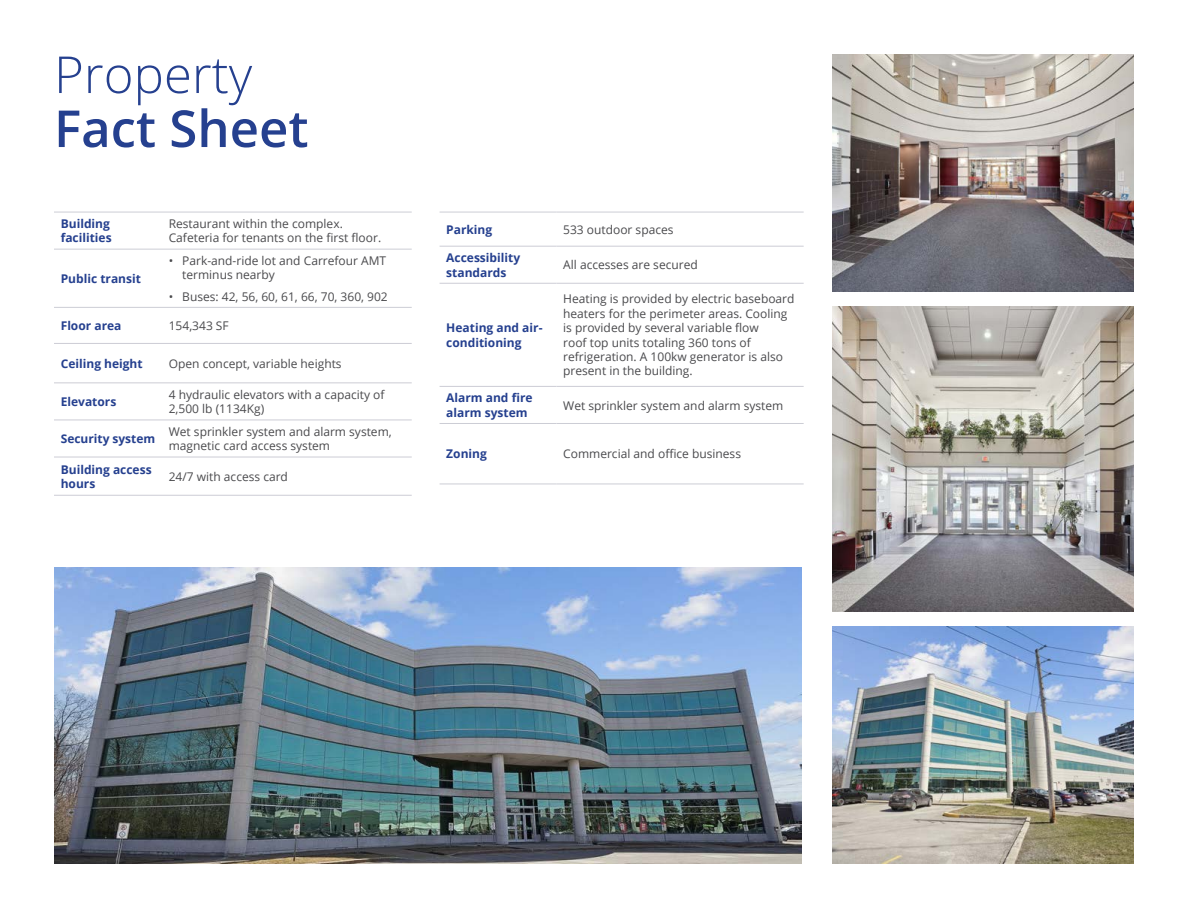
<style>
.page{position:relative;width:1188px;height:918px;background:#fff}
.page>*{position:absolute;margin:0;border:0;box-sizing:border-box;transform-origin:0 0}
.t1{font:600 51px "Open Sans";color:#25408f}
.t2{font:300 51px "Open Sans";color:#25408f}
.t3{font:12px/14.4px "Open Sans";color:#4a4a4d}
.t4{font:700 12px/14.4px "Open Sans";color:#25408f}
</style>
<div class="page">
<hr style="left:54px;top:382px;width:108px;height:1px;background:#cccdd5">
<hr style="left:162px;top:382px;width:250px;height:1px;background:#cccdd5">
<hr style="left:54px;top:212px;width:108px;height:1px;background:#cccdd5">
<hr style="left:162px;top:212px;width:250px;height:1px;background:#cccdd5">
<hr style="left:54px;top:249px;width:108px;height:1px;background:#cccdd5">
<hr style="left:162px;top:249px;width:250px;height:1px;background:#cccdd5">
<hr style="left:54px;top:307px;width:108px;height:1px;background:#cccdd5">
<hr style="left:162px;top:307px;width:250px;height:1px;background:#cccdd5">
<hr style="left:54px;top:343px;width:108px;height:1px;background:#cccdd5">
<hr style="left:162px;top:343px;width:250px;height:1px;background:#cccdd5">
<hr style="left:54px;top:420px;width:108px;height:1px;background:#cccdd5">
<hr style="left:162px;top:420px;width:250px;height:1px;background:#cccdd5">
<hr style="left:54px;top:457px;width:108px;height:1px;background:#cccdd5">
<hr style="left:162px;top:457px;width:250px;height:1px;background:#cccdd5">
<hr style="left:54px;top:495px;width:108px;height:1px;background:#cccdd5">
<hr style="left:162px;top:495px;width:250px;height:1px;background:#cccdd5">
<hr style="left:440px;top:246px;width:116px;height:1px;background:#cccdd5">
<hr style="left:440px;top:283px;width:116px;height:1px;background:#cccdd5">
<hr style="left:440px;top:386px;width:116px;height:1px;background:#cccdd5">
<hr style="left:440px;top:423px;width:116px;height:1px;background:#cccdd5">
<hr style="left:440px;top:484px;width:116px;height:1px;background:#cccdd5">
<hr style="left:556px;top:246px;width:248px;height:1px;background:#cccdd5">
<hr style="left:556px;top:283px;width:248px;height:1px;background:#cccdd5">
<hr style="left:556px;top:386px;width:248px;height:1px;background:#cccdd5">
<hr style="left:556px;top:423px;width:248px;height:1px;background:#cccdd5">
<hr style="left:556px;top:484px;width:248px;height:1px;background:#cccdd5">
<hr style="left:440px;top:212px;width:116px;height:1px;background:#cccdd5">
<hr style="left:556px;top:212px;width:248px;height:1px;background:#cccdd5">
<img style="left:833px;top:54px;width:301px;height:237px">
<img style="left:833px;top:307px;width:301px;height:304px">
<img style="left:833px;top:627px;width:301px;height:237px">
<img style="left:54px;top:567px;width:747px;height:297px">
<h1 class="t2" style="left:54px;top:40px;width:200px">Property</h1>
<h1 class="t1" style="left:54px;top:94px;width:256px">Fact Sheet</h1>
<p class="t4" style="left:61px;top:216px;width:52px">Building facilities</p>
<p class="t3" style="left:169px;top:216px;width:214px">Restaurant within the complex.<br>Cafeteria for tenants on the first floor.</p>
<p class="t4" style="left:61px;top:271px;width:82px">Public transit</p>
<p class="t3" style="left:182px;top:253px;width:206px;text-indent:-14px">• Park-and-ride lot and Carrefour AMT terminus nearby</p>
<p class="t3" style="left:169px;top:289px;width:221px">• Buses: 42, 56, 60, 61, 66, 70, 360, 902</p>
<p class="t4" style="left:61px;top:318px;width:62px">Floor area</p>
<p class="t3" style="left:169px;top:318px;width:62px">154,343 SF</p>
<p class="t4" style="left:61px;top:356px;width:84px">Ceiling height</p>
<p class="t3" style="left:169px;top:356px;width:174px">Open concept, variable heights</p>
<p class="t4" style="left:61px;top:394px;width:57px">Elevators</p>
<p class="t3" style="left:169px;top:387px;width:217px">4 hydraulic elevators with a capacity of<br>2,500 lb (1134Kg)</p>
<p class="t4" style="left:61px;top:431px;width:96px">Security system</p>
<p class="t3" style="left:169px;top:424px;width:225px">Wet sprinkler system and alarm system, magnetic card access system</p>
<p class="t4" style="left:61px;top:462px;width:92px">Building access hours</p>
<p class="t3" style="left:169px;top:469px;width:121px">24/7 with access card</p>
<p class="t4" style="left:446px;top:222px;width:47px">Parking</p>
<p class="t3" style="left:563px;top:222px;width:112px">533 outdoor spaces</p>
<p class="t4" style="left:446px;top:250px;width:75px">Accessibility standards</p>
<p class="t3" style="left:563px;top:257px;width:136px">All accesses are secured</p>
<p class="t4" style="left:446px;top:320px;width:98px">Heating and air&shy;conditioning</p>
<p class="t3" style="left:563px;top:292px;width:233px">Heating is provided by electric baseboard heaters for the perimeter areas. Cooling is provided by several variable flow<br>roof top units totaling 360 tons of refrigeration. A 100kw generator is also present in the building.</p>
<p class="t4" style="left:446px;top:390px;width:88px">Alarm and fire alarm system</p>
<p class="t3" style="left:563px;top:398px;width:222px">Wet sprinkler system and alarm system</p>
<p class="t4" style="left:446px;top:446px;width:42px">Zoning</p>
<p class="t3" style="left:563px;top:446px;width:179px">Commercial and office business</p>
</div>
